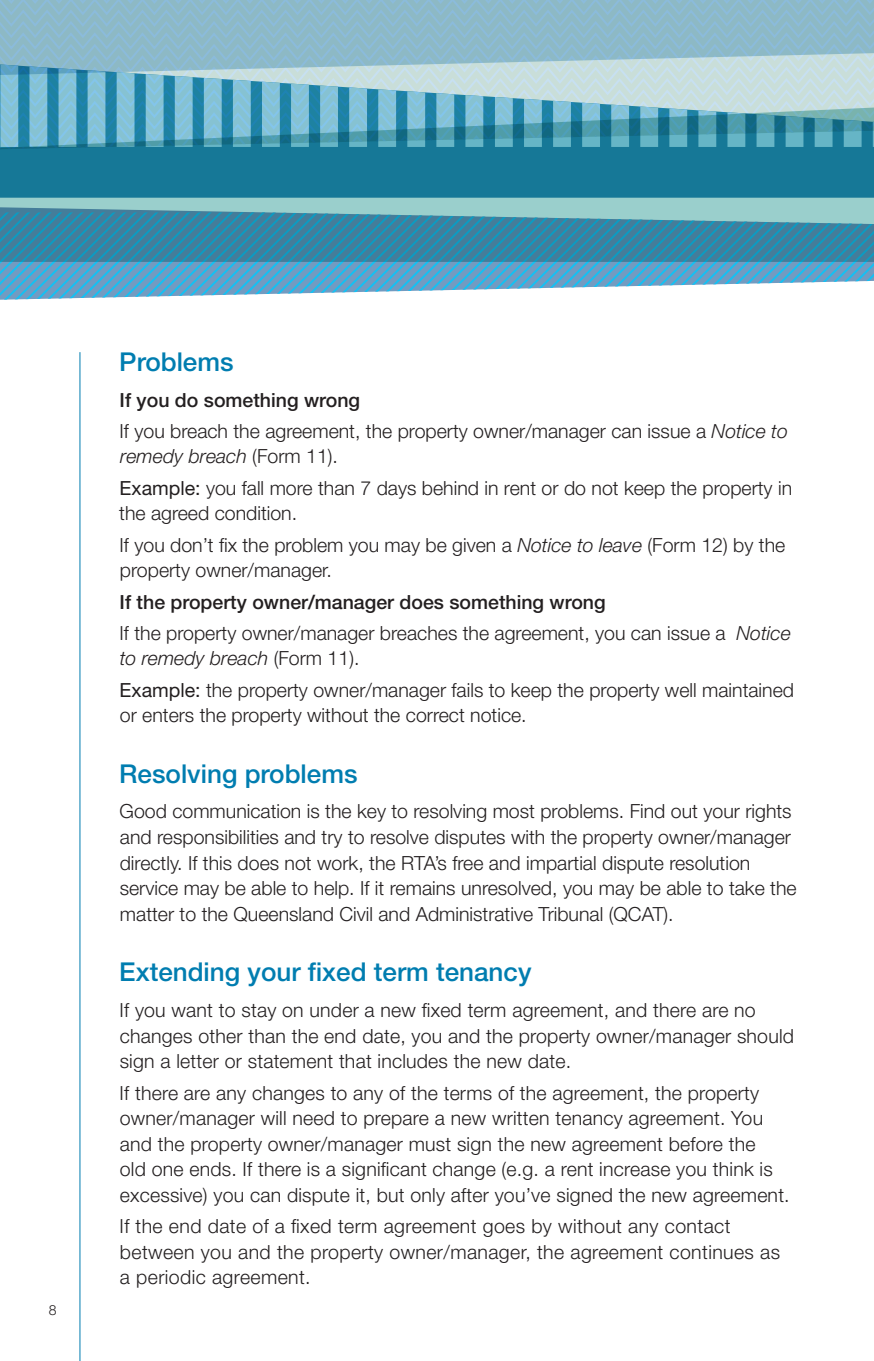
<style>
.page{position:relative;width:874px;height:1361px;background:#fff}
.page>*{position:absolute;margin:0;border:0;box-sizing:border-box;transform-origin:0 0}
.t1{font:500 26px "Helvetica Neue";color:#007db0}
.t2{font:300 19.6px/25.6px "Helvetica Neue";color:#231f20}
.t3{font:300 19.6px/25.6px "Helvetica Neue";letter-spacing:.02em;color:#231f20}
.t4{font:300 14px "Helvetica Neue";color:#231f20}
.s1{font-weight:500}
.s2{font-style:italic}
.s3{font-weight:400}
</style>
<div class="page">
<div style="left:0;top:198px;width:873px;height:9px;background:#9acfcc"></div>
<svg style="left:0;top:207px;width:873px;height:5px;fill:#9acfcc"></svg>
<svg style="left:0;top:212px;width:873px;height:88px"></svg>
<div style="left:0;top:150px;width:873px;height:48px;background:#167897"></div>
<svg style="left:0;top:0;width:873px;height:150px"></svg>
<hr style="left:79px;top:352px;width:1px;height:1009px;background:#007db0">
<p class="t4" style="left:49px;top:1301px;width:9px">8</p>
<h1 class="t1" style="left:119px;top:346px;width:116px">Problems</h1>
<p class="t2" style="left:120px;top:383px;width:669px;line-height:31.2px"><span class="s1">If you do something wrong<br></span>If you breach the agreement, the property owner/manager can issue a <span class="s2">Notice to</span></p>
<p class="t2" style="left:120px;top:440px;width:673px;line-height:31.2px"><span class="s2">remedy breach</span> (Form 11).<br><span class="s3">Example:</span> you fall more than 7 days behind in rent or do not keep the property in</p>
<p class="t2" style="left:119px;top:497px;width:667px;line-height:31.2px">the agreed condition.<br>If you don’t fix the problem you may be given a <span class="s2">Notice to leave</span> (Form 12) by the</p>
<p class="t2" style="left:120px;top:557px;width:213px">property owner/manager.</p>
<p class="t2" style="left:120px;top:585px;width:672px;line-height:31.2px"><span class="s1">If the property owner/manager does something wrong<br></span>If the property owner/manager breaches the agreement, you can issue a <span class="s2">Notice</span></p>
<p class="t2" style="left:120px;top:642px;width:675px;line-height:31.2px"><span class="s2">to remedy breach</span> (Form 11).<br><span class="s3">Example:</span> the property owner/manager fails to keep the property well maintained</p>
<p class="t2" style="left:120px;top:702px;width:408px">or enters the property without the correct notice.</p>
<h1 class="t1" style="left:119px;top:758px;width:239px">Resolving problems</h1>
<p class="t2" style="left:119px;top:798px;width:678px">Good communication is the key to resolving most problems. Find out your rights and responsibilities and try to resolve disputes with the property owner/manager directly. If this does not work, the RTA’s free and impartial dispute resolution service may be able to help. If it remains unresolved, you may be able to take the matter to the Queensland Civil and Administrative Tribunal (QCAT).</p>
<h1 class="t1" style="left:119px;top:956px;width:413px">Extending your fixed term tenancy</h1>
<p class="t2" style="left:120px;top:997px;width:675px">If you want to stay on under a new fixed term agreement, and there are no changes other than the end date, you and the property owner/manager should sign a letter or statement that includes the new date.</p>
<p class="t2" style="left:120px;top:1079px;width:671px">If there are any changes to any of the terms of the agreement, the property owner/manager will need to prepare a new written tenancy agreement. You and the property owner/manager must sign the new agreement before the<br>old one ends. If there is a significant change (e.g. a rent increase you think is excessive) you can dispute it, but only after you’ve signed the new agreement.</p>
<p class="t3" style="left:120px;top:1213px;width:661px">If the end date of a fixed term agreement goes by without any contact between you and the property owner/manager, the agreement continues as a periodic agreement.</p>
</div>
